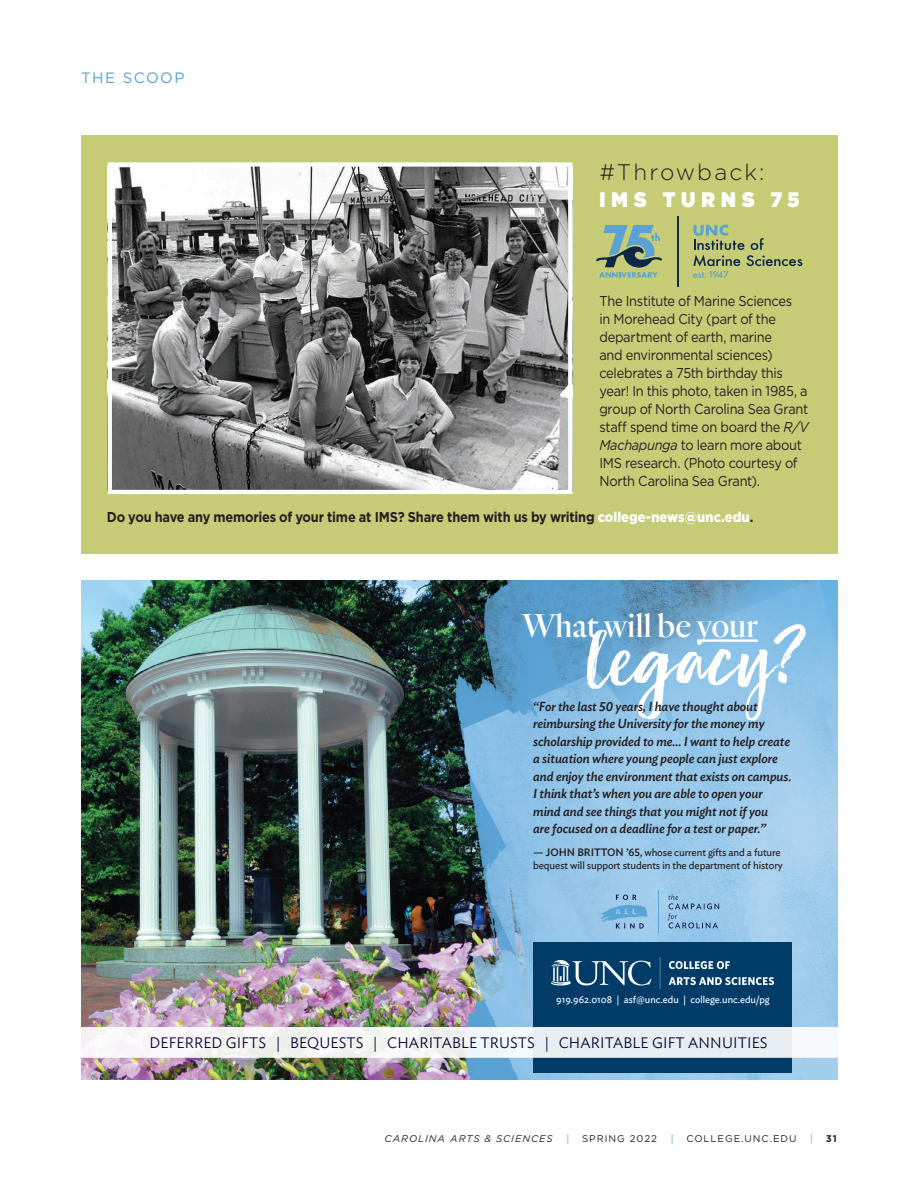
<style>
.page{position:relative;width:918px;height:1188px;background:#fff}
.page>*{position:absolute;margin:0;border:0;box-sizing:border-box;transform-origin:0 0}
.t1{font:86.7px "Lucky Turns";color:#fff;scale:1.12 1}
.t2{font:500 34.35px "Quarto";letter-spacing:-.01em;color:#fff}
.Body{font:300 22.5px "Gotham";letter-spacing:.09em;color:#231f20}
.Body-2{font:900 21px "Gotham";letter-spacing:.32em;color:#fff;scale:.9 1}
.t3{font:300 15px "Ideal Sans";letter-spacing:.01em;color:#000032}
.t4{font:15px "Gotham";letter-spacing:.1em;color:#56a0d5}
.t5{font:14.25px/18px "Gotham";letter-spacing:-.02em;color:#231f20;scale:.9 1}
.t6{font:700 14.25px "Gotham";letter-spacing:-.015em;color:#231f20;scale:.9 1}
.t7{font:italic 500 13.05px/17.5px "Ideal Sans";letter-spacing:-.005em;color:#231f20}
.t8{font:10.65px/12.8px "Ideal Sans";letter-spacing:-.01em;color:#231f20}
.t9{font:10.2px "Ideal Sans";color:#fff}
.t10{font:9.75px "Gotham";letter-spacing:.1em;color:#231f20}
.t11{font:italic 9.75px "Gotham";letter-spacing:.1em;color:#231f20}
.t12{font:9.75px "Gotham";color:#56a0d5}
.t13{font:700 9.75px "Gotham";color:#231f20}
.s1{font-style:italic}
.s2{font-weight:900;color:#fff}
.s3{font-weight:500}
.s4{font-weight:500;font-style:italic}
</style>
<div class="page">
<div style="left:81px;top:135px;width:757px;height:419px;background:#c6cb76"></div>
<img style="left:113px;top:167px;width:454px;height:322px">
<div style="left:108px;top:162px;width:464px;height:332px;border:4px solid #fff"></div>
<img style="left:81px;top:580px;width:756px;height:499px">
<div style="left:533px;top:942px;width:259px;height:131px;background:#013c69"></div>
<div style="left:81px;top:1027px;width:756px;height:30px;background:#f0f2f1"></div>
<img style="left:551px;top:957px;width:223px;height:32px">
<hr style="left:697px;top:639px;width:61px;height:3px;background:#fff">
<img style="left:773px;top:622px;width:38px;height:64px">
<svg style="left:600px;top:895px;width:48px;height:34px;background:#82b6dc"></svg>
<hr style="left:658px;top:890px;width:1px;height:42px;background:#58a5d5">
<svg style="left:668px;top:894px;width:51px;height:34px;background:#89b5d8"></svg>
<svg style="left:693px;top:225px;width:109px;height:53px"></svg>
<hr style="left:677px;top:216px;width:1px;height:71px;background:#0e2749">
<svg style="left:596px;top:225px;width:66px;height:53px"></svg>
<p class="t4" style="left:81px;top:68px;width:105px">THE SCOOP</p>
<p class="Body" style="left:599px;top:160px;width:167px">#Throwback:</p>
<p class="Body-2" style="left:599px;top:184px;width:224px">IMS TURNS 75</p>
<p class="t5" style="left:599px;top:291px;width:234px">The Institute of Marine Sciences<br>in Morehead City (part of the department of earth, marine<br>and environmental sciences) celebrates a 75th birthday this year! In this photo, taken in 1985, a group of North Carolina Sea Grant staff spend time on board the <span class="s1">R/V<br>Machapunga</span> to learn more about<br>IMS research. (Photo courtesy of<br>North Carolina Sea Grant).</p>
<p class="t6" style="left:107px;top:509px;width:720px">Do you have any memories of your time at IMS? Share them with us by writing <span class="s2">college-news@unc.edu</span>.</p>
<p class="t2" style="left:522px;top:603px;width:238px">Whatwill be your</p>
<p class="t1" style="left:585px;top:619px;width:172px">legacy</p>
<p class="t7" style="left:533px;top:697px;width:260px">“For the last 50 years, I have thought about reimbursing the University for the money my scholarship provided to me... I want to help create a situation where young people can just explore and enjoy the environment that exists on campus.<br>I think that’s when you are able to open your mind and see things that you might not if you<br>are focused on a deadline for a test or paper.”</p>
<p class="t8" style="left:533px;top:845px;width:251px"><span class="s3">— JOHN BRITTON ’65</span><span class="s4">,</span> whose current gifts and a future bequest will support students in the department of history</p>
<p class="t9" style="left:556px;top:992px;width:215px">919.962.0108 | asf@unc.edu | college.unc.edu/pg</p>
<p class="t3" style="left:150px;top:1031px;width:620px">DEFERRED GIFTS | BEQUESTS | CHARITABLE TRUSTS | CHARITABLE GIFT ANNUITIES</p>
<p class="t11" style="left:385px;top:1132px;width:170px">CAROLINA ARTS &amp; SCIENCES</p>
<p class="t12" style="left:566px;top:1132px;width:4px">|</p>
<p class="t10" style="left:582px;top:1132px;width:77px">SPRING 2022</p>
<p class="t12" style="left:671px;top:1132px;width:4px">|</p>
<p class="t10" style="left:686px;top:1132px;width:112px">COLLEGE.UNC.EDU</p>
<p class="t12" style="left:810px;top:1132px;width:4px">|</p>
<p class="t13" style="left:826px;top:1133px;width:13px">31</p>
</div>
